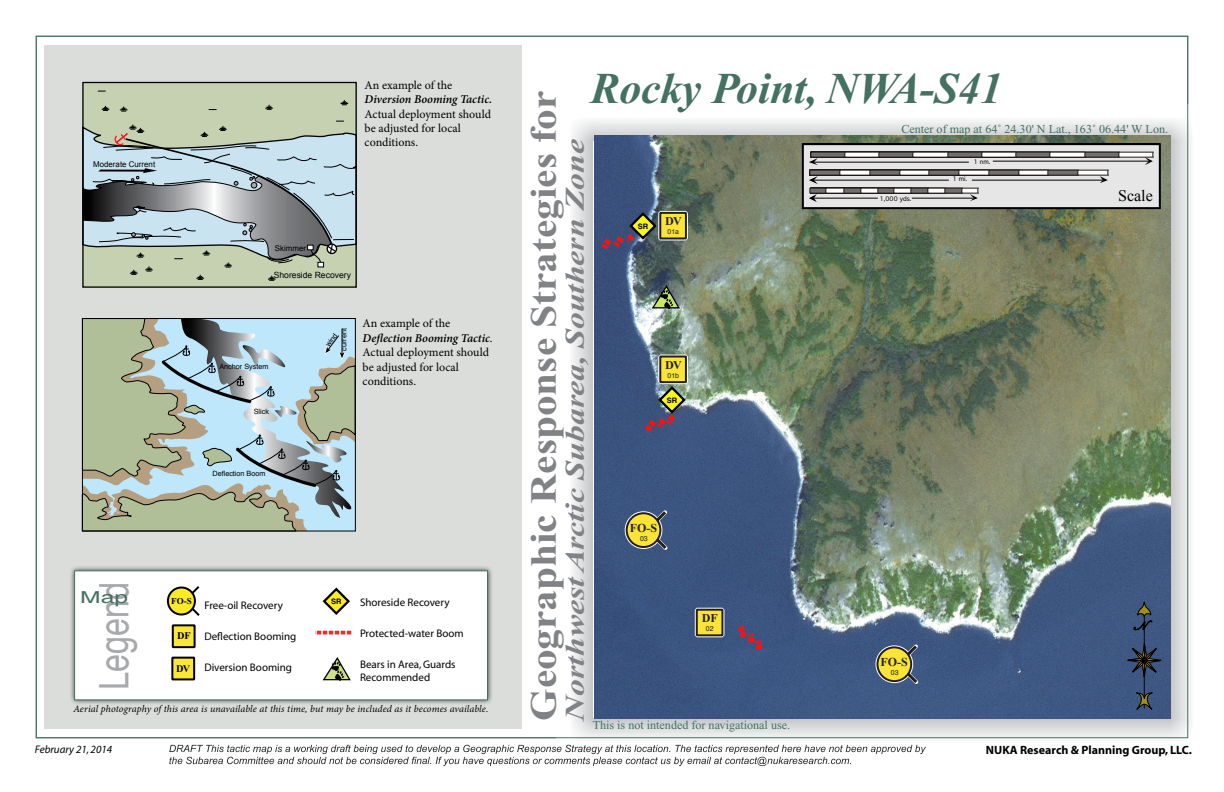
<style>
.page{position:relative;width:1224px;height:792px;background:#fff}
.page>*{position:absolute;margin:0;border:0;box-sizing:border-box;transform-origin:0 0}
.t1{font:italic 700 44px "Times New Roman";letter-spacing:-.005em;color:#447161}
.t2{font:40.7px "Helvetica";color:#a7a9ac;scale:.79 1}
.t3{font:700 37px "Times New Roman";color:#808285;scale:1.12 1}
.t4{font:italic 700 27px "Times New Roman";color:#808285;scale:1.25 1}
.t5{font:16.5px "Helvetica";color:#447161;scale:1.5 1}
.t6{font:16px "Times New Roman";color:#000}
.t7{font:12.1px "Times New Roman";color:#447161}
.t8{font:12px/14.4px "Minion Pro";letter-spacing:-.005em;color:#000}
.t9{font:700 12px "Myriad";color:#000}
.t10{font:italic 600 12px "Minion Pro";color:#000}
.t11{font:700 12px "Times New Roman";color:#231f20}
.t12{font:700 12px "Times New Roman";color:#231f20}
.t13{font:11px/13.2px "Myriad";color:#000}
.t14{font:italic 11px "Myriad";color:#000}
.t15{font:700 10.2px "Times New Roman";color:#000}
.t16{font:italic 10px "Minion Pro";letter-spacing:.005em;color:#000}
.t17{font:700 9px "Times New Roman";color:#000}
.t18{font:8.6px "Arial";color:#000}
.t19{font:7.9px "Arial";color:#000}
.t20{font:700 7.5px "Helvetica";color:#000}
.t21{font:7.2px "Helvetica";color:#000}
.t22{font:7px "Helvetica";color:#231f20}
.t23{font:6px "Geneva";color:#000}
.s1{font-weight:600;font-style:italic}
</style>
<div class="page">
<img style="left:556px;top:105px;width:635px;height:640px">
<div style="left:45px;top:45px;width:477px;height:684px;background:#daddda"></div>
<svg style="left:169px;top:745px;width:757px;height:21px"></svg>
<div style="left:69px;top:565px;width:424px;height:141px;background:#000;opacity:.75"></div>
<div style="left:74px;top:571px;width:414px;height:129px;background:#fff"></div>
<img style="left:594px;top:136px;width:577px;height:583px">
<svg style="left:802px;top:143px;width:359px;height:66px;background:#b3b2b2"></svg>
<svg style="left:733px;top:619px;width:33px;height:37px"></svg>
<svg style="left:651px;top:286px;width:30px;height:24px"></svg>
<div style="left:875px;top:645px;width:38px;height:38px;border:4px solid #fff;border-radius:50%"></div>
<svg style="left:876px;top:641px;width:46px;height:47px"></svg>
<div style="left:877px;top:647px;width:34px;height:34px;background:#f9e437;border-radius:50%"></div>
<div style="left:876px;top:646px;width:36px;height:36px;border:2px solid #231f20;border-radius:50%"></div>
<svg style="left:625px;top:507px;width:46px;height:47px"></svg>
<div style="left:627px;top:513px;width:33px;height:34px;background:#f9e437;border-radius:50%"></div>
<div style="left:626px;top:512px;width:35px;height:36px;border:2px solid #231f20;border-radius:50%"></div>
<div style="left:658px;top:211px;width:30px;height:30px;border:4px solid #fff"></div>
<svg style="left:595px;top:211px;width:91px;height:45px;background:#555d66"></svg>
<div style="left:660px;top:213px;width:26px;height:26px;background:#f9e437"></div>
<div style="left:659px;top:212px;width:28px;height:28px;border:2px solid #231f20"></div>
<div style="left:658px;top:355px;width:30px;height:29px;border:4px solid #fff"></div>
<svg style="left:639px;top:356px;width:48px;height:83px;background:#5e6774"></svg>
<div style="left:660px;top:357px;width:26px;height:25px;background:#f9e437"></div>
<div style="left:659px;top:356px;width:28px;height:27px;border:2px solid #231f20"></div>
<div style="left:695px;top:608px;width:29px;height:29px;border:4px solid #fff"></div>
<div style="left:697px;top:610px;width:25px;height:25px;background:#f9e437"></div>
<div style="left:696px;top:609px;width:27px;height:27px;border:2px solid #231f20"></div>
<hr style="left:1144px;top:615px;width:1px;height:93px;background:#000">
<svg style="left:1124px;top:639px;width:41px;height:42px;background:#364866"></svg>
<svg style="left:1136px;top:693px;width:17px;height:17px"></svg>
<svg style="left:1134px;top:602px;width:18px;height:28px"></svg>
<div style="left:173px;top:625px;width:22px;height:22px;background:#fae637"></div>
<div style="left:172px;top:624px;width:24px;height:24px;border:2px solid #000"></div>
<svg style="left:185px;top:586px;width:15px;height:30px"></svg>
<div style="left:168px;top:588px;width:27px;height:27px;background:#fce92b;border-radius:50%"></div>
<div style="left:167px;top:587px;width:29px;height:29px;border:2px solid #000;border-radius:50%"></div>
<svg style="left:315px;top:631px;width:37px;height:3px"></svg>
<svg style="left:81px;top:318px;width:275px;height:214px;background:#a8bab2"></svg>
<svg style="left:323px;top:658px;width:28px;height:23px"></svg>
<svg style="left:323px;top:588px;width:27px;height:27px"></svg>
<div style="left:172px;top:658px;width:22px;height:21px;background:#fae637"></div>
<div style="left:171px;top:657px;width:24px;height:23px;border:2px solid #000"></div>
<div style="left:83px;top:82px;width:273px;height:205px;background:#c5d1b1"></div>
<svg style="left:120px;top:107px;width:7px;height:5px"></svg>
<svg style="left:102px;top:106px;width:7px;height:5px"></svg>
<svg style="left:341px;top:100px;width:7px;height:5px"></svg>
<svg style="left:266px;top:105px;width:7px;height:5px"></svg>
<div style="left:82px;top:82px;width:275px;height:206px;border:1px solid #000"></div>
<svg style="left:82px;top:121px;width:275px;height:160px"></svg>
<p class="t19" style="left:93px;top:159px;width:64px">Moderate Current</p>
<p class="t8" style="left:365px;top:78px;width:89px">An example of the</p>
<p class="t10" style="left:365px;top:91px;width:129px">Diversion Booming Tactic.</p>
<p class="t8" style="left:365px;top:107px;width:128px">Actual deployment should be adjusted for local conditions.</p>
<p class="t19" style="left:275px;top:243px;width:33px">Skimmer</p>
<p class="t18" style="left:274px;top:270px;width:79px">Shoreside Recovery</p>
<p class="t21" style="left:219px;top:361px;width:50px">Anchor System</p>
<p class="t21" style="left:254px;top:406px;width:17px">Slick</p>
<p class="t21" style="left:323px;top:342px;width:16px;rotate:-53deg">wind</p>
<p class="t21" style="left:339px;top:351px;width:24px;rotate:-90deg">current</p>
<p class="t8" style="left:363px;top:316px;width:131px">An example of the<br><span class="s1">Deflection Booming Tactic</span>.<br>Actual deployment should be adjusted for local conditions.</p>
<p class="t21" style="left:213px;top:468px;width:55px">Deflection Boom</p>
<h2 class="t2" style="left:83px;top:690px;width:138px;rotate:-90deg">Legend</h2>
<h3 class="t5" style="left:80px;top:585px;width:34px">Map</h3>
<p class="t17" style="left:171px;top:596px;width:22px">FO-S</p>
<p class="t15" style="left:177px;top:630px;width:15px">DF</p>
<p class="t15" style="left:176px;top:663px;width:16px">DV</p>
<p class="t13" style="left:204px;top:599px;width:80px">Free-oil Recovery</p>
<p class="t13" style="left:204px;top:630px;width:94px">Deflection Booming</p>
<p class="t13" style="left:204px;top:661px;width:89px">Diversion Booming</p>
<p class="t20" style="left:331px;top:595px;width:12px">SR</p>
<p class="t13" style="left:360px;top:596px;width:91px">Shoreside Recovery</p>
<p class="t13" style="left:360px;top:627px;width:105px">Protected-water Boom</p>
<p class="t13" style="left:360px;top:658px;width:97px">Bears in Area, Guards<br>Recommended</p>
<p class="t16" style="left:73px;top:702px;width:416px">Aerial photography of this area is unavailable at this time, but may be included as it becomes available.</p>
<h1 class="t1" style="left:590px;top:65px;width:413px">Rocky Point, NWA-S41</h1>
<p class="t7" style="left:901px;top:123px;width:268px">Center of map at 64˚ 24.30' N Lat., 163˚ 06.44' W Lon.</p>
<h3 class="t3" style="left:523px;top:720px;width:564px;rotate:-90deg">Geographic Response Strategies for</h3>
<h3 class="t4" style="left:560px;top:720px;width:467px;rotate:-90deg">Northwest Arctic Subarea, Southern Zone</h3>
<p class="t23" style="left:974px;top:157px;width:18px">1 nm.</p>
<p class="t23" style="left:953px;top:174px;width:16px">1 mi.</p>
<p class="t23" style="left:880px;top:194px;width:33px">1,000 yds.</p>
<h3 class="t6" style="left:1118px;top:185px;width:36px">Scale</h3>
<p class="t11" style="left:665px;top:215px;width:18px">EX</p>
<p class="t22" style="left:667px;top:226px;width:13px">01a</p>
<p class="t11" style="left:665px;top:215px;width:18px">DV</p>
<p class="t20" style="left:638px;top:220px;width:12px">SR</p>
<p class="t22" style="left:669px;top:226px;width:9px">02</p>
<p class="t11" style="left:665px;top:358px;width:18px">EX</p>
<p class="t22" style="left:667px;top:370px;width:13px">01b</p>
<p class="t11" style="left:665px;top:358px;width:18px">DV</p>
<p class="t22" style="left:669px;top:370px;width:9px">02</p>
<p class="t20" style="left:667px;top:394px;width:12px">SR</p>
<p class="t12" style="left:630px;top:519px;width:29px">FO-S</p>
<p class="t22" style="left:640px;top:533px;width:9px">013</p>
<p class="t11" style="left:702px;top:612px;width:18px">EX</p>
<p class="t11" style="left:702px;top:612px;width:17px">DF</p>
<p class="t22" style="left:706px;top:623px;width:9px">02</p>
<p class="t12" style="left:881px;top:653px;width:29px">FO-S</p>
<p class="t22" style="left:891px;top:667px;width:9px">013</p>
<p class="t7" style="left:593px;top:719px;width:199px">This is not intended for navigational use.</p>
<p class="t14" style="left:35px;top:744px;width:79px">February 21, 2014</p>
<p class="t9" style="left:986px;top:744px;width:208px">NUKA Research &amp; Planning Group, LLC.</p>
</div>
